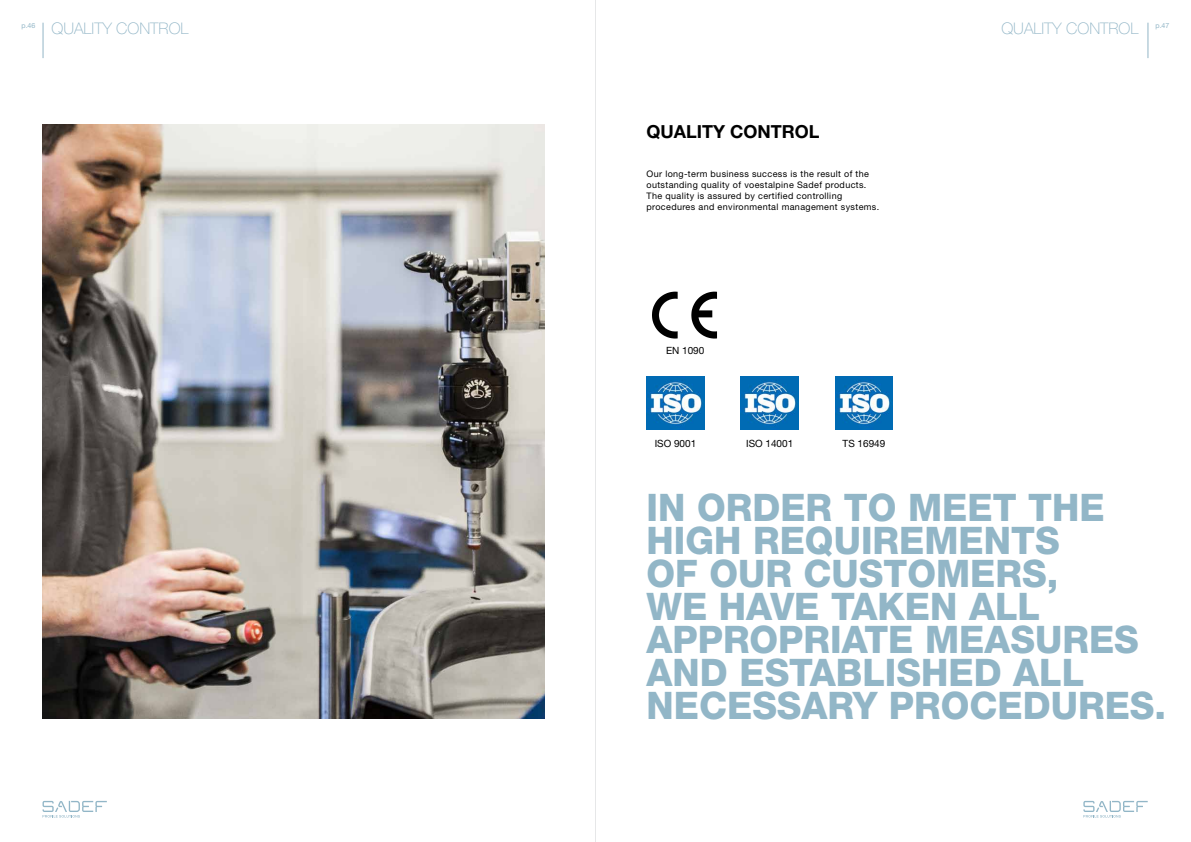
<style>
.page{position:relative;width:1191px;height:842px;background:#fff}
.page>*{position:absolute;margin:0;border:0;box-sizing:border-box;transform-origin:0 0}
.t1{font:800 38px/33px "Helvetica Neue LT Std";color:#92b6c7}
.t2{font:700 18px "Helvetica Neue LT Std";color:#000}
.t3{font:100 16px "Helvetica Neue LT Std";color:#92b6c7}
.t4{font:10px "Helvetica Neue LT Std";color:#000}
.t5{font:9px/11px "Helvetica Neue LT Std";letter-spacing:.04em;color:#000}
.t6{font:7px "Helvetica Neue LT Std";color:#92b6c7}
</style>
<div class="page">
<hr style="left:43px;top:23px;width:1px;height:35px;background:#92b6c7">
<hr style="left:1147px;top:23px;width:1px;height:35px;background:#92b6c7">
<svg style="left:1083px;top:801px;width:64px;height:17px"></svg>
<svg style="left:43px;top:801px;width:64px;height:17px"></svg>
<img style="left:646px;top:376px;width:58px;height:53px">
<img style="left:741px;top:376px;width:57px;height:53px">
<svg style="left:691px;top:292px;width:26px;height:47px"></svg>
<svg style="left:652px;top:292px;width:25px;height:47px"></svg>
<img style="left:835px;top:376px;width:58px;height:53px">
<img style="left:43px;top:125px;width:502px;height:594px">
<hr style="left:595px;top:0;width:1px;height:842px;background:#e6e7e8">
<h3 class="t3" style="left:52px;top:19px;width:138px">QUALITY CONTROL</h3>
<h3 class="t3" style="left:1001px;top:19px;width:138px">QUALITY CONTROL</h3>
<p class="t6" style="left:22px;top:21px;width:15px">p.46</p>
<p class="t6" style="left:1155px;top:21px;width:15px">p.47</p>
<h2 class="t2" style="left:646px;top:120px;width:175px">QUALITY CONTROL</h2>
<p class="t5" style="left:646px;top:168px;width:234px">Our long-term business success is the result of the outstanding quality of voestalpine Sadef products.<br>The quality is assured by certified controlling procedures and environmental management systems.</p>
<p class="t4" style="left:666px;top:345px;width:40px">EN 1090</p>
<p class="t4" style="left:654px;top:438px;width:43px">ISO 9001</p>
<p class="t4" style="left:746px;top:438px;width:49px">ISO 14001</p>
<p class="t4" style="left:842px;top:438px;width:44px">TS 16949</p>
<h1 class="t1" style="left:646px;top:490px;width:521px">IN ORDER TO MEET THE<br>HIGH REQUIREMENTS<br>OF OUR CUSTOMERS,<br>WE HAVE TAKEN ALL<br>APPROPRIATE MEASURES<br>AND ESTABLISHED ALL<br>NECESSARY PROCEDURES.</h1>
</div>
